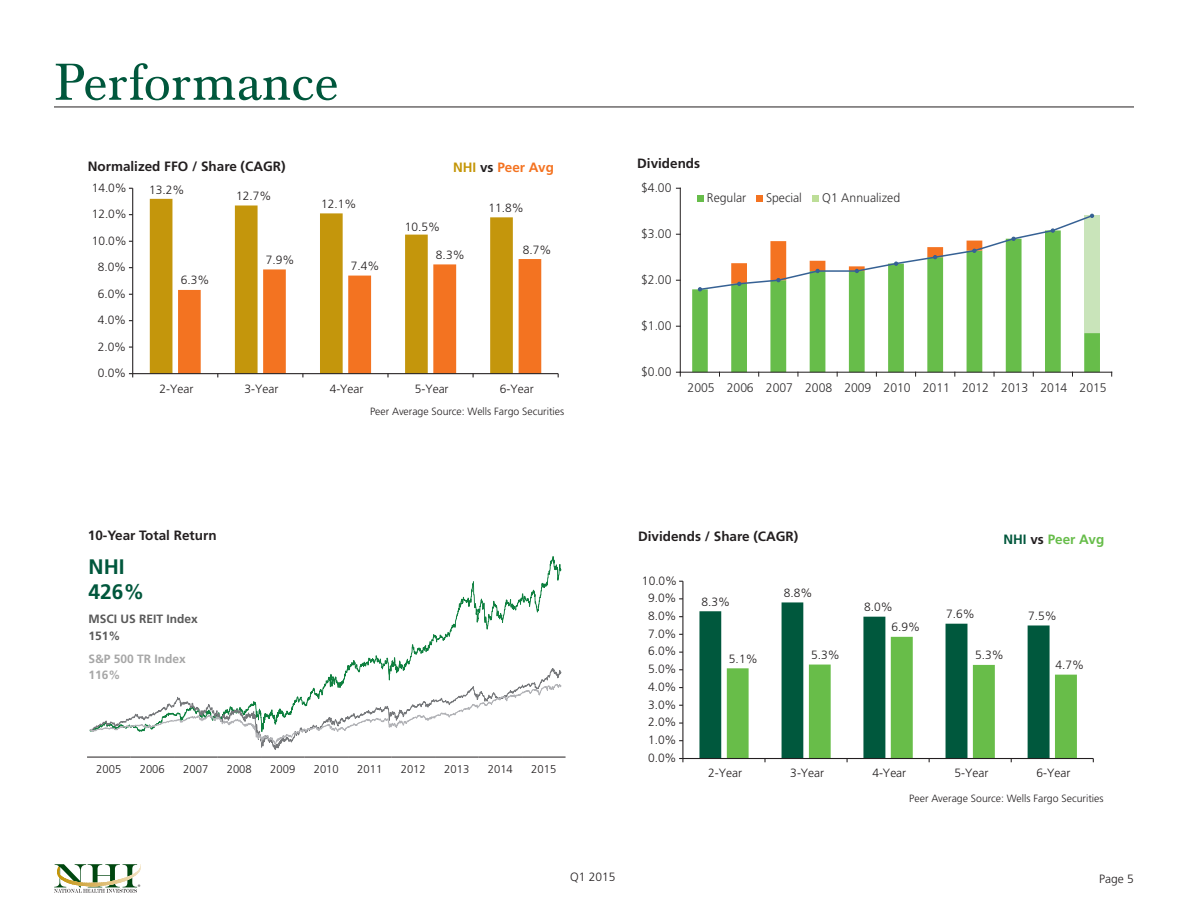
<style>
.page{position:relative;width:1188px;height:918px;background:#fff}
.page>*{position:absolute;margin:0;border:0;box-sizing:border-box;transform-origin:0 0}
.t1{font:54px "Baskerville Com";color:#00573c}
.t2{font:700 21px/25.3px "Frutiger LT Std";color:#00573c}
.t3{font:700 13.5px "Frutiger LT Std";color:#231f20}
.t4{font:700 13.5px "Frutiger LT Std";color:#67bd4a}
.t5{font:700 13.5px "Frutiger LT Std";color:#f47321}
.t6{font:300 12.45px "Frutiger LT Std";color:#312f30}
.t7{font:300 12px "Frutiger LT Std";color:#231f20}
.t8{font:700 12px "Frutiger LT Std";color:#595959}
.t9{font:700 12px/16.5px "Frutiger LT Std";color:#a6a6a6}
.t10{font:300 11.25px "Frutiger LT Std";color:#231f20}
.t11{font:300 10.5px "Frutiger LT Std";color:#231f20}
.t12{font:300 6.45px "Helvetica";color:#231f20}
.s1{color:#c49608}
.s2{color:#231f20}
.s3{color:#00573c}
</style>
<div class="page">
<svg style="left:54px;top:864px;width:87px;height:29px"></svg>
<hr style="left:57px;top:864px;width:2px;height:23px;background:#c49609">
<hr style="left:54px;top:107px;width:1080px;height:1px;background:#231f20">
<svg style="left:90px;top:556px;width:471px;height:194px"></svg>
<hr style="left:87px;top:757px;width:44px;height:1px;background:#231f20">
<hr style="left:131px;top:757px;width:43px;height:1px;background:#231f20">
<hr style="left:174px;top:757px;width:44px;height:1px;background:#231f20">
<hr style="left:218px;top:757px;width:43px;height:1px;background:#231f20">
<hr style="left:261px;top:757px;width:44px;height:1px;background:#231f20">
<hr style="left:305px;top:757px;width:43px;height:1px;background:#231f20">
<hr style="left:348px;top:757px;width:44px;height:1px;background:#231f20">
<hr style="left:392px;top:757px;width:43px;height:1px;background:#231f20">
<hr style="left:435px;top:757px;width:44px;height:1px;background:#231f20">
<hr style="left:479px;top:757px;width:43px;height:1px;background:#231f20">
<hr style="left:522px;top:757px;width:44px;height:1px;background:#231f20">
<svg style="left:699px;top:602px;width:351px;height:156px"></svg>
<hr style="left:682px;top:581px;width:1px;height:178px;background:#231f20">
<hr style="left:683px;top:758px;width:410px;height:1px;background:#231f20">
<svg style="left:727px;top:637px;width:350px;height:125px"></svg>
<svg style="left:692px;top:289px;width:408px;height:83px"></svg>
<div style="left:1084px;top:216px;width:16px;height:117px;background:#c9e4ba"></div>
<hr style="left:680px;top:188px;width:1px;height:184px;background:#231f20">
<hr style="left:680px;top:372px;width:432px;height:1px;background:#231f20">
<svg style="left:698px;top:214px;width:396px;height:77px"></svg>
<div style="left:698px;top:195px;width:6px;height:7px;background:#67bd4a"></div>
<div style="left:757px;top:195px;width:6px;height:7px;background:#f47321"></div>
<div style="left:813px;top:195px;width:6px;height:7px;background:#bdde98"></div>
<svg style="left:150px;top:199px;width:363px;height:174px"></svg>
<hr style="left:132px;top:188px;width:1px;height:186px;background:#231f20">
<hr style="left:133px;top:373px;width:425px;height:1px;background:#231f20">
<svg style="left:178px;top:259px;width:363px;height:118px"></svg>
<h1 class="t1" style="left:54px;top:52px;width:286px">Performance</h1>
<p class="t3" style="left:88px;top:158px;width:199px">Normalized FFO / Share (CAGR)</p>
<p class="t5" style="left:453px;top:160px;width:102px"><span class="s1">NHI</span> <span class="s2">vs</span> Peer Avg</p>
<p class="t7" style="left:149px;top:184px;width:37px">13.2%</p>
<p class="t7" style="left:236px;top:189px;width:37px">12.7%</p>
<p class="t7" style="left:321px;top:197px;width:37px">12.1%</p>
<p class="t7" style="left:405px;top:220px;width:37px">10.5%</p>
<p class="t7" style="left:92px;top:181px;width:37px">14.0%</p>
<p class="t7" style="left:489px;top:201px;width:37px">11.8%</p>
<p class="t7" style="left:92px;top:207px;width:37px">12.0%</p>
<p class="t7" style="left:92px;top:234px;width:37px">10.0%</p>
<p class="t7" style="left:98px;top:260px;width:30px">8.0%</p>
<p class="t7" style="left:98px;top:287px;width:30px">6.0%</p>
<p class="t7" style="left:98px;top:313px;width:30px">4.0%</p>
<p class="t7" style="left:98px;top:340px;width:30px">2.0%</p>
<p class="t7" style="left:98px;top:366px;width:30px">0.0%</p>
<p class="t7" style="left:181px;top:274px;width:30px">6.3%</p>
<p class="t7" style="left:266px;top:253px;width:30px">7.9%</p>
<p class="t7" style="left:351px;top:259px;width:30px">7.4%</p>
<p class="t7" style="left:436px;top:248px;width:30px">8.3%</p>
<p class="t7" style="left:523px;top:243px;width:30px">8.7%</p>
<p class="t7" style="left:159px;top:382px;width:35px">2-Year</p>
<p class="t7" style="left:245px;top:382px;width:35px">3-Year</p>
<p class="t7" style="left:330px;top:382px;width:35px">4-Year</p>
<p class="t7" style="left:415px;top:382px;width:35px">5-Year</p>
<p class="t7" style="left:500px;top:382px;width:35px">6-Year</p>
<p class="t11" style="left:370px;top:405px;width:196px">Peer Average Source: Wells Fargo Securities</p>
<p class="t3" style="left:637px;top:155px;width:65px">Dividends</p>
<p class="t6" style="left:641px;top:180px;width:32px">$4.00</p>
<p class="t6" style="left:707px;top:191px;width:41px">Regular</p>
<p class="t6" style="left:766px;top:191px;width:37px">Special</p>
<p class="t6" style="left:822px;top:191px;width:79px">Q1 Annualized</p>
<p class="t6" style="left:641px;top:226px;width:32px">$3.00</p>
<p class="t6" style="left:641px;top:272px;width:32px">$2.00</p>
<p class="t6" style="left:641px;top:318px;width:32px">$1.00</p>
<p class="t6" style="left:641px;top:364px;width:32px">$0.00</p>
<p class="t6" style="left:688px;top:381px;width:421px">2005 2006 2007 2008 2009 2010 2011 2012 2013 2014 2015</p>
<p class="t3" style="left:88px;top:527px;width:130px">10-Year Total Return</p>
<p class="t3" style="left:638px;top:529px;width:162px">Dividends / Share (CAGR)</p>
<p class="t4" style="left:1003px;top:532px;width:102px"><span class="s3">NHI</span> <span class="s2">vs</span> Peer Avg</p>
<h2 class="t2" style="left:89px;top:554px;width:58px">NHI<br>426%</h2>
<p class="t8" style="left:89px;top:612px;width:111px">MSCI US REIT Index</p>
<p class="t9" style="left:89px;top:650px;width:99px">S&amp;P 500 TR Index<br>116%</p>
<p class="t8" style="left:89px;top:628px;width:34px">151%</p>
<p class="t7" style="left:642px;top:574px;width:37px">10.0%</p>
<p class="t7" style="left:648px;top:591px;width:30px">9.0%</p>
<p class="t7" style="left:648px;top:609px;width:30px">8.0%</p>
<p class="t7" style="left:648px;top:627px;width:30px">7.0%</p>
<p class="t7" style="left:648px;top:645px;width:30px">6.0%</p>
<p class="t7" style="left:648px;top:662px;width:30px">5.0%</p>
<p class="t7" style="left:702px;top:595px;width:30px">8.3%</p>
<p class="t7" style="left:784px;top:586px;width:30px">8.8%</p>
<p class="t7" style="left:729px;top:652px;width:30px">5.1%</p>
<p class="t7" style="left:811px;top:648px;width:30px">5.3%</p>
<p class="t7" style="left:864px;top:600px;width:30px">8.0%</p>
<p class="t7" style="left:892px;top:620px;width:30px">6.9%</p>
<p class="t7" style="left:946px;top:607px;width:30px">7.6%</p>
<p class="t7" style="left:1028px;top:609px;width:30px">7.5%</p>
<p class="t7" style="left:975px;top:648px;width:30px">5.3%</p>
<p class="t7" style="left:1056px;top:658px;width:30px">4.7%</p>
<p class="t7" style="left:648px;top:680px;width:30px">4.0%</p>
<p class="t7" style="left:648px;top:698px;width:30px">3.0%</p>
<p class="t7" style="left:648px;top:715px;width:30px">2.0%</p>
<p class="t7" style="left:648px;top:733px;width:30px">1.0%</p>
<p class="t7" style="left:648px;top:751px;width:30px">0.0%</p>
<p class="t10" style="left:96px;top:762px;width:27px">2005</p>
<p class="t10" style="left:140px;top:762px;width:27px">2006</p>
<p class="t10" style="left:183px;top:762px;width:27px">2007</p>
<p class="t10" style="left:227px;top:762px;width:27px">2008</p>
<p class="t10" style="left:270px;top:762px;width:27px">2009</p>
<p class="t10" style="left:314px;top:762px;width:27px">2010</p>
<p class="t10" style="left:357px;top:762px;width:27px">2011</p>
<p class="t10" style="left:401px;top:762px;width:27px">2012</p>
<p class="t10" style="left:444px;top:762px;width:27px">2013</p>
<p class="t10" style="left:488px;top:762px;width:27px">2014</p>
<p class="t10" style="left:531px;top:762px;width:27px">2015</p>
<p class="t7" style="left:708px;top:767px;width:35px">2-Year</p>
<p class="t7" style="left:790px;top:767px;width:35px">3-Year</p>
<p class="t7" style="left:872px;top:767px;width:35px">4-Year</p>
<p class="t7" style="left:954px;top:767px;width:35px">5-Year</p>
<p class="t7" style="left:1037px;top:767px;width:35px">6-Year</p>
<p class="t11" style="left:909px;top:792px;width:196px">Peer Average Source: Wells Fargo Securities</p>
<p class="t12" style="left:138px;top:883px;width:4px">®</p>
<p class="t7" style="left:570px;top:870px;width:47px">Q1 2015</p>
<p class="t7" style="left:1099px;top:872px;width:36px">Page 5</p>
</div>
